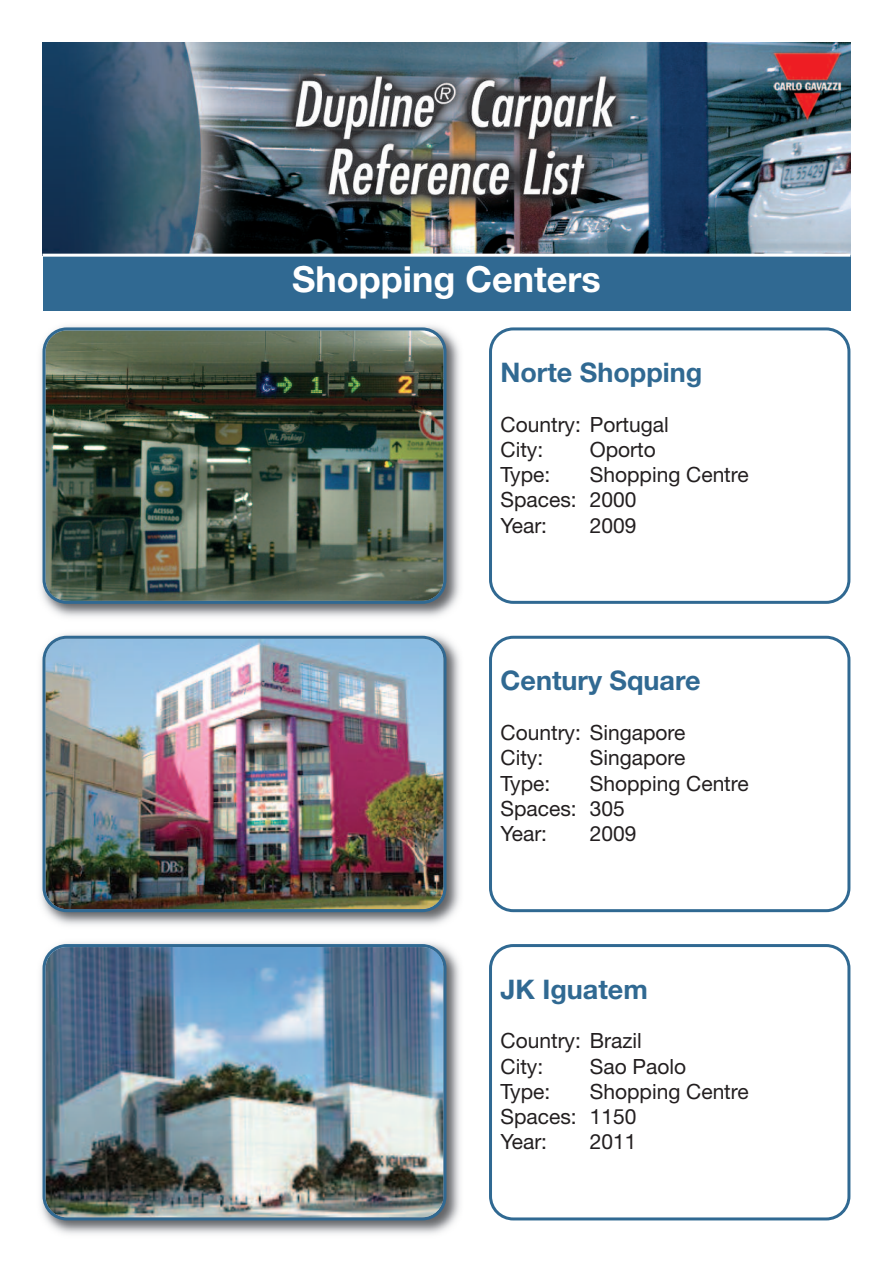
<style>
.page{position:relative;width:893px;height:1263px;background:#fff}
.page>*{position:absolute;margin:0;border:0;box-sizing:border-box;transform-origin:0 0}
.t1{font:700 36px "Helvetica Neue";color:#fff}
.t2{font:700 27px "Helvetica Neue";color:#306992}
.t3{font:21px/25.2px "Helvetica Neue";color:#231f20}
</style>
<div class="page">
<img style="left:43px;top:43px;width:807px;height:211px">
<img style="left:40px;top:325px;width:420px;height:292px">
<img style="left:43px;top:327px;width:403px;height:277px">
<img style="left:40px;top:633px;width:420px;height:292px">
<img style="left:43px;top:636px;width:403px;height:276px">
<svg style="left:489px;top:327px;width:361px;height:277px"></svg>
<svg style="left:489px;top:636px;width:361px;height:276px"></svg>
<div style="left:43px;top:255px;width:807px;height:55px;background:#306992"></div>
<hr style="left:43px;top:254px;width:807px;height:3px;background:#fff">
<img style="left:40px;top:942px;width:420px;height:292px">
<img style="left:43px;top:944px;width:403px;height:276px">
<svg style="left:489px;top:944px;width:361px;height:276px"></svg>
<h1 class="t1" style="left:292px;top:266px;width:310px">Shopping Centers</h1>
<p class="t2" style="left:500px;top:363px;width:203px">Norte Shopping</p>
<p class="t3" style="left:500px;top:414px;width:170px">Country: Portugal<br>City:</p>
<p class="t3" style="left:590px;top:439px;width:68px">Oporto</p>
<p class="t3" style="left:500px;top:464px;width:250px;text-indent:89px">Shopping Centre<br>Spaces: 2000<br>Year:</p>
<p class="t3" style="left:500px;top:464px;width:51px">Type:</p>
<p class="t3" style="left:590px;top:515px;width:48px">2009</p>
<p class="t2" style="left:500px;top:671px;width:201px">Century Square</p>
<p class="t3" style="left:500px;top:722px;width:186px">Country: Singapore<br>City:</p>
<p class="t3" style="left:590px;top:747px;width:97px">Singapore</p>
<p class="t3" style="left:500px;top:772px;width:250px;text-indent:89px">Shopping Centre<br>Spaces: 305<br>Year:</p>
<p class="t3" style="left:500px;top:772px;width:51px">Type:</p>
<p class="t3" style="left:590px;top:823px;width:48px">2009</p>
<p class="t2" style="left:500px;top:979px;width:149px">JK Iguatem</p>
<p class="t3" style="left:500px;top:1030px;width:143px">Country: Brazil<br>City:</p>
<p class="t3" style="left:590px;top:1056px;width:98px">Sao Paolo</p>
<p class="t3" style="left:500px;top:1081px;width:250px;text-indent:89px">Shopping Centre<br>Spaces: 1150<br>Year:</p>
<p class="t3" style="left:500px;top:1081px;width:51px">Type:</p>
<p class="t3" style="left:590px;top:1131px;width:48px">2011</p>
</div>
